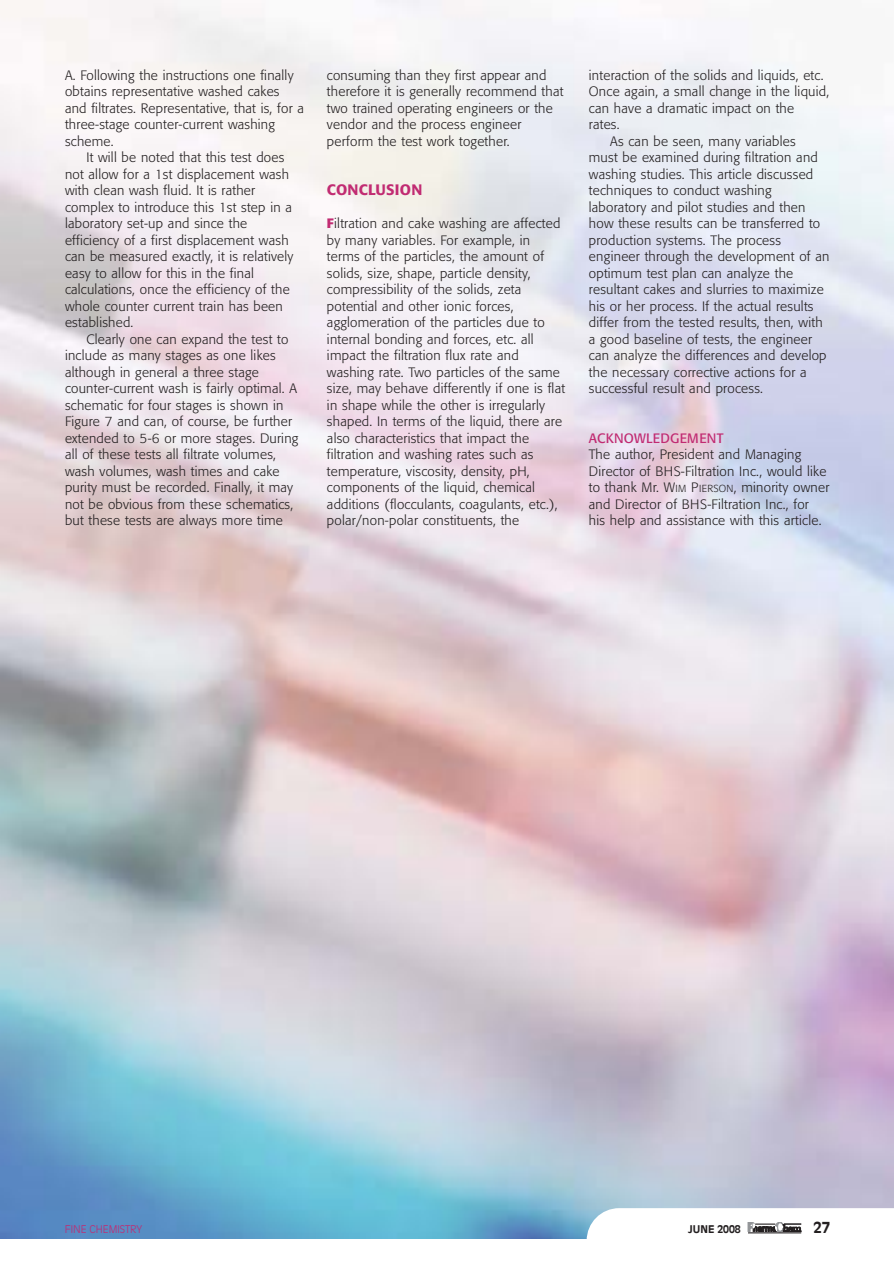
<style>
.page{position:relative;width:894px;height:1263px;background:#fff}
.page>*{position:absolute;margin:0;border:0;box-sizing:border-box;transform-origin:0 0}
.t1{font:500 15px "Formata";letter-spacing:.02em;color:#c12b72}
.t2{font:700 15px "Antique Olive";color:#231f20}
.t3{font:300 13.5px/16.5px "Formata";letter-spacing:.02em;color:#231f20}
.t4{font:13.5px "Formata";letter-spacing:.02em;color:#c12b72}
.t5{font:300 10.5px "Antique Olive";color:#c12b72}
.t6{font:700 10.5px "Antique Olive";color:#231f20}
.s1{font-weight:700;color:#c12b72}
.s2{font-size:10.2px}
</style>
<div class="page">
<img style="left:0;top:0;width:894px;height:1239px">
<svg style="left:587px;top:1208px;width:307px;height:31px"></svg>
<hr style="left:748px;top:1233px;width:53px;height:1px;background:#231f20">
<p class="t3" style="left:65px;top:68px;width:240px">A. Following the instructions one finally obtains representative washed cakes and filtrates. Representative, that is, for a three-stage counter-current washing scheme.</p>
<p class="t3" style="left:65px;top:150px;width:230px;text-indent:21px">It will be noted that this test does not allow for a 1st displacement wash with clean wash fluid. It is rather complex to introduce this 1st step in a laboratory set-up and since the efficiency of a first displacement wash can be measured exactly, it is relatively easy to allow for this in the final calculations, once the efficiency of the whole counter current train has been established.</p>
<p class="t3" style="left:65px;top:332px;width:235px;text-indent:21px">Clearly one can expand the test to include as many stages as one likes although in general a three stage counter-current wash is fairly optimal. A schematic for four stages is shown in Figure 7 and can, of course, be further extended to 5-6 or more stages. During all of these tests all filtrate volumes, wash volumes, wash times and cake purity must be recorded. Finally, it may not be obvious from these schematics, but these tests are always more time</p>
<p class="t3" style="left:327px;top:68px;width:238px">consuming than they first appear and therefore it is generally recommend that two trained operating engineers or the vendor and the process engineer perform the test work together.</p>
<p class="t1" style="left:327px;top:183px;width:97px">CONCLUSION</p>
<p class="t3" style="left:327px;top:216px;width:240px"><span class="s1">F</span>iltration and cake washing are affected by many variables. For example, in terms of the particles, the amount of solids, size, shape, particle density, compressibility of the solids, zeta potential and other ionic forces, agglomeration of the particles due to internal bonding and forces, etc. all impact the filtration flux rate and washing rate. Two particles of the same size, may behave differently if one is flat in shape while the other is irregularly shaped. In terms of the liquid, there are also characteristics that impact the filtration and washing rates such as temperature, viscosity, density, pH, components of the liquid, chemical additions (flocculants, coagulants, etc.), polar/non-polar constituents, the</p>
<p class="t3" style="left:589px;top:68px;width:236px">interaction of the solids and liquids, etc.</p>
<p class="t3" style="left:589px;top:84px;width:242px">Once again, a small change in the liquid,</p>
<p class="t3" style="left:589px;top:101px;width:207px">can have a dramatic impact on the</p>
<p class="t3" style="left:589px;top:117px;width:32px">rates.</p>
<p class="t3" style="left:610px;top:134px;width:187px">As can be seen, many variables</p>
<p class="t3" style="left:589px;top:150px;width:231px">must be examined during filtration and</p>
<p class="t3" style="left:589px;top:167px;width:226px">washing studies. This article discussed</p>
<p class="t3" style="left:589px;top:183px;width:184px">techniques to conduct washing</p>
<p class="t3" style="left:589px;top:200px;width:218px">laboratory and pilot studies and then</p>
<p class="t3" style="left:589px;top:216px;width:233px">how these results can be transferred to</p>
<p class="t3" style="left:589px;top:233px;width:194px">production systems. The process</p>
<p class="t3" style="left:589px;top:249px;width:242px">engineer through the development of an</p>
<p class="t3" style="left:589px;top:266px;width:206px">optimum test plan can analyze the</p>
<p class="t3" style="left:589px;top:282px;width:236px">resultant cakes and slurries to maximize</p>
<p class="t3" style="left:589px;top:299px;width:226px">his or her process. If the actual results</p>
<p class="t3" style="left:589px;top:315px;width:235px">differ from the tested results, then, with</p>
<p class="t3" style="left:589px;top:332px;width:225px">a good baseline of tests, the engineer</p>
<p class="t3" style="left:589px;top:348px;width:239px">can analyze the differences and develop</p>
<p class="t3" style="left:589px;top:365px;width:219px">the necessary corrective actions for a</p>
<p class="t3" style="left:589px;top:381px;width:176px">successful result and process.</p>
<p class="t4" style="left:589px;top:432px;width:136px">ACKNOWLEDGEMENT</p>
<p class="t3" style="left:589px;top:447px;width:242px">The author, President and Managing Director of BHS-Filtration Inc., would like to thank Mr. W<span class="s2">IM</span> P<span class="s2">IERSON</span>, minority owner and Director of BHS-Filtration Inc., for<br>his help and assistance with this article.</p>
<p class="t5" style="left:65px;top:1225px;width:79px">FINE CHEMISTRY</p>
<p class="t6" style="left:688px;top:1225px;width:54px">JUNE 2008</p>
<p class="t2" style="left:814px;top:1222px;width:18px">27</p>
</div>
